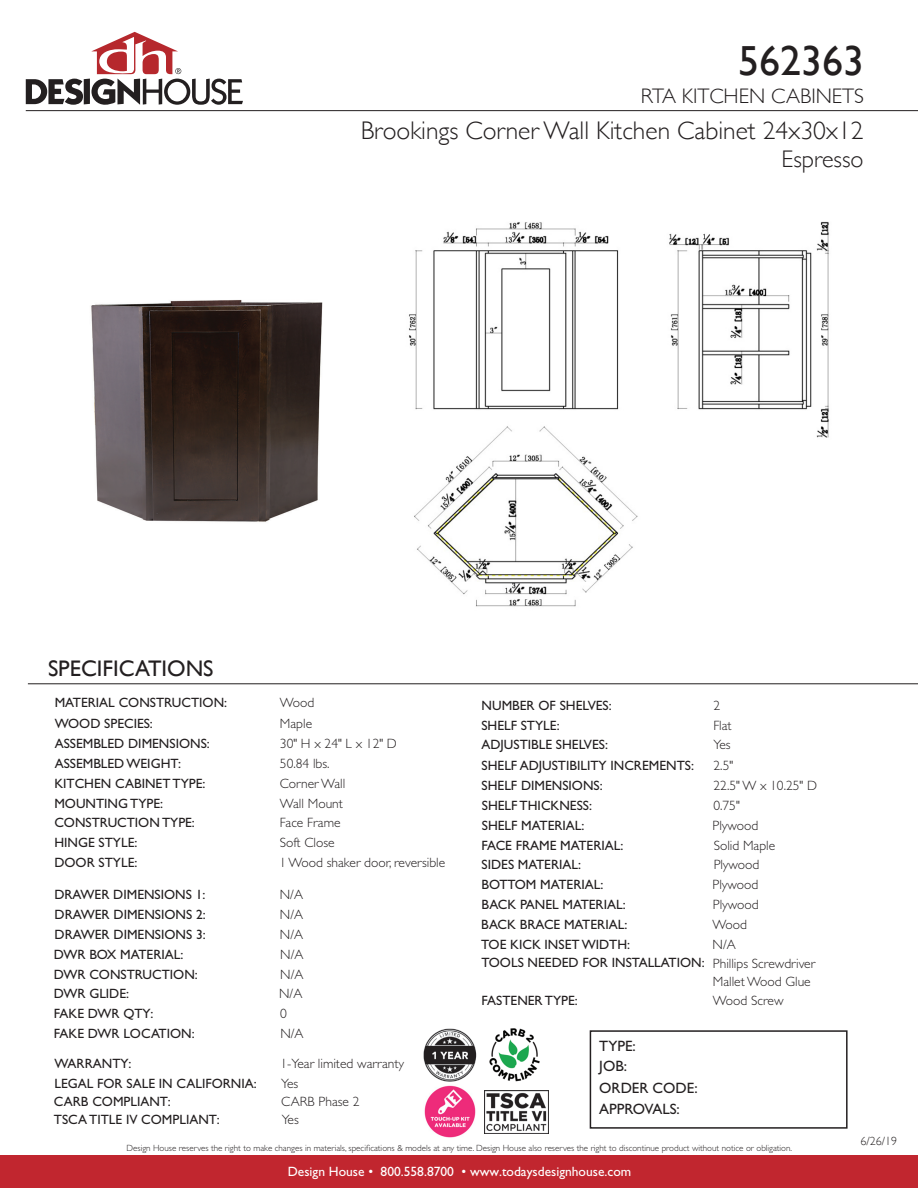
<style>
.page{position:relative;width:918px;height:1188px;background:#fff}
.page>*{position:absolute;margin:0;border:0;box-sizing:border-box;transform-origin:0 0}
.t1{font:42px "Gill Sans";color:#231f20}
.t2{font:300 25.5px "Gill Sans";color:#231f20}
.t3{font:300 24px "Gill Sans";color:#231f20}
.t4{font:22.5px "Gill Sans";color:#231f20}
.t5{font:300 21px "Gill Sans";color:#231f20}
.t6{font:15px "Gill Sans Std";color:#231f20}
.t7{font:13.5px "Gill Sans Std";color:#231f20}
.t8{font:300 13.5px "Gill Sans Std";color:#231f20}
.t9{font:13.5px "Gill Sans Std";color:#fff}
.t10{font:300 12px "Gill Sans";color:#231f20}
.t11{font:300 9px "Gill Sans Std";color:#231f20}
</style>
<div class="page">
<div style="left:0;top:1156px;width:918px;height:32px;background:#c1262f"></div>
<svg style="left:26px;top:32px;width:217px;height:73px"></svg>
<img style="left:91px;top:300px;width:232px;height:222px">
<img style="left:409px;top:221px;width:420px;height:386px">
<div style="left:590px;top:1030px;width:258px;height:99px;border:2px solid #231f20"></div>
<hr style="left:26px;top:110px;width:892px;height:1px;background:#231f20">
<hr style="left:28px;top:683px;width:890px;height:1px;background:#231f20">
<img style="left:423px;top:1028px;width:54px;height:54px">
<img style="left:489px;top:1028px;width:51px;height:54px">
<img style="left:485px;top:1090px;width:64px;height:43px">
<img style="left:424px;top:1085px;width:52px;height:53px">
<p class="t1" style="left:738px;top:36px;width:127px">562363</p>
<p class="t5" style="left:641px;top:79px;width:225px">RTA KITCHEN CABINETS</p>
<p class="t2" style="left:361px;top:111px;width:504px">Brookings Corner Wall Kitchen Cabinet 24x30x12</p>
<p class="t3" style="left:782px;top:141px;width:83px">Espresso</p>
<p class="t4" style="left:48px;top:655px;width:167px">SPECIFICATIONS</p>
<p class="t7" style="left:55px;top:695px;width:174px">MATERIAL CONSTRUCTION:</p>
<p class="t7" style="left:55px;top:715px;width:100px">WOOD SPECIES:</p>
<p class="t7" style="left:55px;top:735px;width:157px">ASSEMBLED DIMENSIONS:</p>
<p class="t7" style="left:55px;top:755px;width:128px">ASSEMBLED WEIGHT:</p>
<p class="t7" style="left:54px;top:775px;width:153px">KITCHEN CABINET TYPE:</p>
<p class="t7" style="left:54px;top:795px;width:110px">MOUNTING TYPE:</p>
<p class="t7" style="left:54px;top:815px;width:142px">CONSTRUCTION TYPE:</p>
<p class="t7" style="left:54px;top:835px;width:85px">HINGE STYLE:</p>
<p class="t7" style="left:54px;top:855px;width:85px">DOOR STYLE:</p>
<p class="t7" style="left:54px;top:886px;width:153px">DRAWER DIMENSIONS 1:</p>
<p class="t7" style="left:55px;top:907px;width:153px">DRAWER DIMENSIONS 2:</p>
<p class="t7" style="left:55px;top:926px;width:153px">DRAWER DIMENSIONS 3:</p>
<p class="t8" style="left:280px;top:695px;width:36px">Wood</p>
<p class="t8" style="left:280px;top:716px;width:34px">Maple</p>
<p class="t8" style="left:280px;top:736px;width:118px">30" H x 24" L x 12" D</p>
<p class="t8" style="left:280px;top:755px;width:51px">50.84 lbs.</p>
<p class="t8" style="left:280px;top:776px;width:67px">Corner Wall</p>
<p class="t8" style="left:280px;top:795px;width:65px">Wall Mount</p>
<p class="t8" style="left:280px;top:815px;width:62px">Face Frame</p>
<p class="t8" style="left:280px;top:835px;width:56px">Soft Close</p>
<p class="t8" style="left:279px;top:855px;width:167px">1 Wood shaker door, reversible</p>
<p class="t8" style="left:280px;top:887px;width:25px">N/A</p>
<p class="t8" style="left:280px;top:907px;width:25px">N/A</p>
<p class="t8" style="left:280px;top:927px;width:25px">N/A</p>
<p class="t7" style="left:54px;top:946px;width:131px">DWR BOX MATERIAL:</p>
<p class="t7" style="left:54px;top:966px;width:145px">DWR CONSTRUCTION:</p>
<p class="t7" style="left:54px;top:1006px;width:101px">FAKE DWR QTY:</p>
<p class="t8" style="left:280px;top:947px;width:25px">N/A</p>
<p class="t8" style="left:280px;top:966px;width:25px">N/A</p>
<p class="t8" style="left:280px;top:1006px;width:8px">0</p>
<p class="t7" style="left:54px;top:986px;width:77px">DWR GLIDE:</p>
<p class="t8" style="left:279px;top:986px;width:25px">N/A</p>
<p class="t7" style="left:54px;top:1026px;width:142px">FAKE DWR LOCATION:</p>
<p class="t8" style="left:280px;top:1026px;width:25px">N/A</p>
<p class="t7" style="left:55px;top:1056px;width:78px">WARRANTY:</p>
<p class="t7" style="left:54px;top:1075px;width:204px">LEGAL FOR SALE IN CALIFORNIA:</p>
<p class="t8" style="left:281px;top:1056px;width:125px">1-Year limited warranty</p>
<p class="t8" style="left:281px;top:1076px;width:19px">Yes</p>
<p class="t7" style="left:54px;top:1093px;width:118px">CARB COMPLIANT:</p>
<p class="t8" style="left:281px;top:1093px;width:80px">CARB Phase 2</p>
<p class="t7" style="left:54px;top:1111px;width:167px">TSCA TITLE IV COMPLIANT:</p>
<p class="t8" style="left:282px;top:1112px;width:19px">Yes</p>
<p class="t7" style="left:482px;top:697px;width:132px">NUMBER OF SHELVES:</p>
<p class="t8" style="left:714px;top:697px;width:8px">2</p>
<p class="t7" style="left:481px;top:717px;width:80px">SHELF STYLE:</p>
<p class="t8" style="left:713px;top:717px;width:20px">Flat</p>
<p class="t7" style="left:481px;top:737px;width:128px">ADJUSTIBLE SHELVES:</p>
<p class="t8" style="left:713px;top:737px;width:19px">Yes</p>
<p class="t7" style="left:482px;top:758px;width:214px">SHELF ADJUSTIBILITY INCREMENTS:</p>
<p class="t7" style="left:482px;top:778px;width:123px">SHELF DIMENSIONS:</p>
<p class="t7" style="left:482px;top:797px;width:112px">SHELF THICKNESS:</p>
<p class="t7" style="left:482px;top:817px;width:104px">SHELF MATERIAL:</p>
<p class="t8" style="left:714px;top:758px;width:21px">2.5"</p>
<p class="t8" style="left:714px;top:778px;width:105px">22.5" W x 10.25" D</p>
<p class="t8" style="left:713px;top:798px;width:28px">0.75"</p>
<p class="t8" style="left:713px;top:818px;width:47px">Plywood</p>
<p class="t7" style="left:482px;top:837px;width:143px">FACE FRAME MATERIAL:</p>
<p class="t8" style="left:714px;top:837px;width:63px">Solid Maple</p>
<p class="t7" style="left:482px;top:857px;width:101px">SIDES MATERIAL:</p>
<p class="t8" style="left:714px;top:857px;width:47px">Plywood</p>
<p class="t7" style="left:482px;top:877px;width:123px">BOTTOM MATERIAL:</p>
<p class="t7" style="left:482px;top:897px;width:146px">BACK PANEL MATERIAL:</p>
<p class="t8" style="left:713px;top:877px;width:47px">Plywood</p>
<p class="t8" style="left:713px;top:897px;width:47px">Plywood</p>
<p class="t7" style="left:481px;top:917px;width:147px">BACK BRACE MATERIAL:</p>
<p class="t8" style="left:713px;top:917px;width:36px">Wood</p>
<p class="t7" style="left:481px;top:937px;width:150px">TOE KICK INSET WIDTH:</p>
<p class="t8" style="left:713px;top:937px;width:25px">N/A</p>
<p class="t7" style="left:482px;top:954px;width:225px">TOOLS NEEDED FOR INSTALLATION:</p>
<p class="t8" style="left:713px;top:956px;width:104px">Phillips Screwdriver</p>
<p class="t8" style="left:713px;top:974px;width:99px">Mallet Wood Glue</p>
<p class="t7" style="left:482px;top:993px;width:98px">FASTENER TYPE:</p>
<p class="t8" style="left:713px;top:993px;width:72px">Wood Screw</p>
<p class="t6" style="left:599px;top:1038px;width:38px">TYPE:</p>
<p class="t6" style="left:599px;top:1057px;width:29px">JOB:</p>
<p class="t6" style="left:599px;top:1080px;width:100px">ORDER CODE:</p>
<p class="t6" style="left:599px;top:1101px;width:82px">APPROVALS:</p>
<p class="t11" style="left:127px;top:1143px;width:667px">Design House reserves the right to make changes in materials, specifications &amp; models at any time. Design House also reserves the right to discontinue product without notice or obligation.</p>
<p class="t9" style="left:288px;top:1164px;width:345px">Design House • 800.558.8700 • www.todaysdesignhouse.com</p>
<p class="t10" style="left:861px;top:1132px;width:38px">6/26/19</p>
</div>
